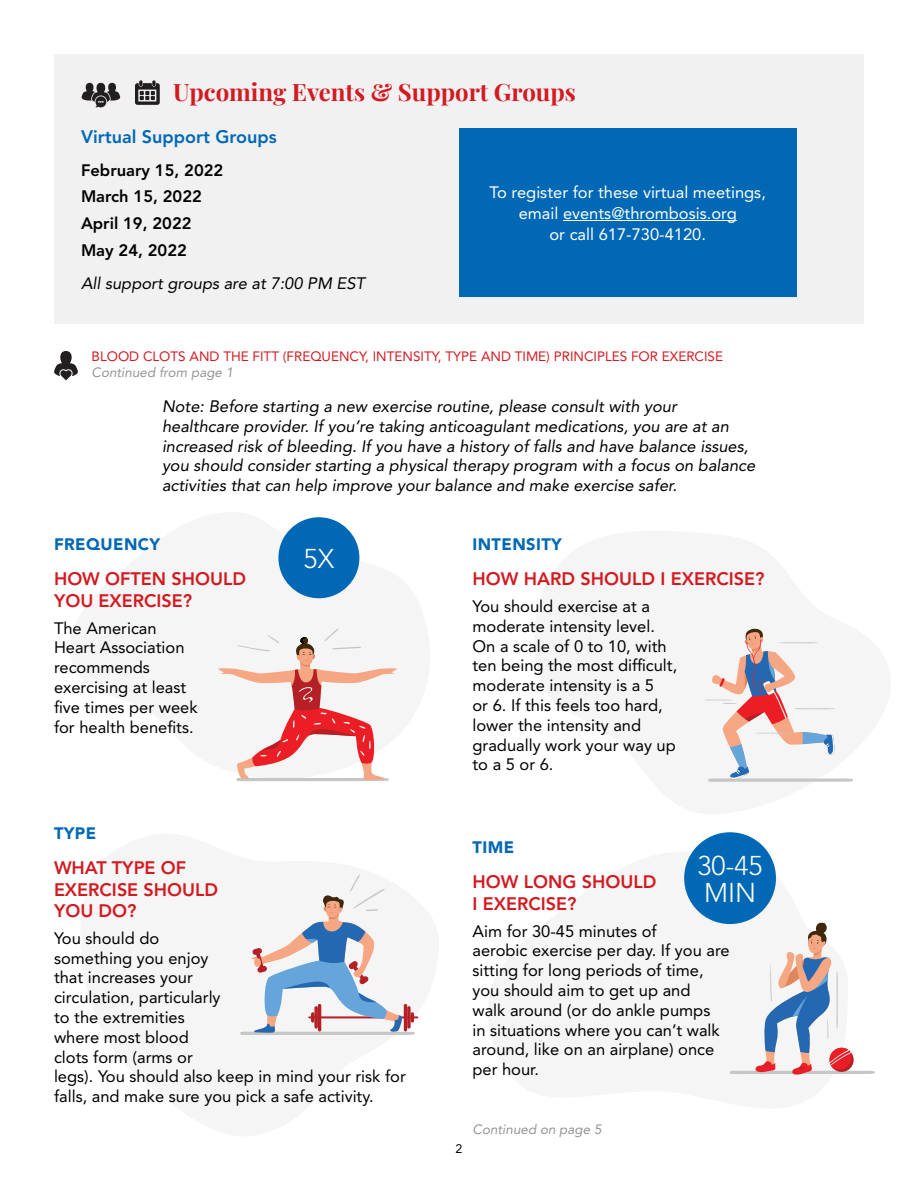
<style>
.page{position:relative;width:918px;height:1188px;background:#fff}
.page>*{position:absolute;margin:0;border:0;box-sizing:border-box;transform-origin:0 0}
.Infographic_number_2{font:300 27px/27px "Avenir LT Std";color:#fff}
.t1{font:700 24px "Playfair Display";color:#d31a21}
.H2_sp_above{font:800 18px/21.6px "Avenir LT Std";color:#d31a21}
.H3_Upcoming_Events{font:800 18px "Avenir LT Std";color:#0068b5}
.Answer___Paragraph{font:16.5px/19.8px "Avenir LT Std";color:#000}
.Answer___Paragraph-2{font:italic 16.5px/19.8px "Avenir LT Std";color:#000}
.Blue_box{font:16.5px/21px "Avenir LT Std";color:#fff;text-align:center}
.A_P_Bold_list{font:800 16.5px "Avenir LT Std";color:#000}
.A_P_X2_above{font:italic 16.5px "Avenir LT Std";color:#000}
.Infographic_topic_2{font:900 16.5px "Avenir LT Std";letter-spacing:.025em;color:#0068b5}
.Article_title_contin{font:13.5px/16.2px "Avenir LT Std";color:#d31a21}
.Article_title_contin-2{font:italic 13.5px "Avenir LT Std";color:#939598}
.t2{font:12.3px "Avenir LT Std";color:#000}
.s1{font-style:italic;color:#939598}
</style>
<div class="page">
<svg style="left:218px;top:629px;width:179px;height:152px"></svg>
<svg style="left:704px;top:629px;width:149px;height:152px"></svg>
<hr style="left:308px;top:1016px;width:110px;height:2px;background:#b52026">
<svg style="left:240px;top:875px;width:175px;height:160px"></svg>
<svg style="left:730px;top:923px;width:145px;height:151px"></svg>
<div style="left:54px;top:55px;width:810px;height:269px;background:#f1f1f2"></div>
<svg style="left:135px;top:80px;width:25px;height:25px"></svg>
<svg style="left:82px;top:83px;width:38px;height:24px"></svg>
<div style="left:459px;top:128px;width:337px;height:169px;background:#0068b5"></div>
<hr style="left:563px;top:220px;width:174px;height:1px;background:#fff">
<svg style="left:54px;top:351px;width:24px;height:29px"></svg>
<div style="left:278px;top:517px;width:81px;height:81px;background:#0068b5;border-radius:50%"></div>
<div style="left:684px;top:832px;width:92px;height:92px;background:#0068b5;border-radius:50%"></div>
<h1 class="t1" style="left:173px;top:74px;width:404px">Upcoming Events &amp; Support Groups</h1>
<p class="H3_Upcoming_Events" style="left:81px;top:126px;width:197px">Virtual Support Groups</p>
<p class="A_P_Bold_list" style="left:81px;top:160px;width:144px">February 15, 2022</p>
<p class="A_P_Bold_list" style="left:81px;top:187px;width:122px">March 15, 2022</p>
<p class="A_P_Bold_list" style="left:81px;top:213px;width:112px">April 19, 2022</p>
<p class="A_P_Bold_list" style="left:81px;top:240px;width:107px">May 24, 2022</p>
<p class="A_P_X2_above" style="left:81px;top:274px;width:286px">All support groups are at 7:00 PM EST</p>
<p class="Blue_box" style="left:490px;top:182px;width:278px">To register for these virtual meetings, email events@thrombosis.org<br>or call 617-730-4120.</p>
<p class="Article_title_contin" style="left:92px;top:349px;width:633px">BLOOD CLOTS AND THE FITT (FREQUENCY, INTENSITY, TYPE AND TIME) PRINCIPLES FOR EXERCISE<br><span class="s1">Continued from page 1</span></p>
<p class="Answer___Paragraph-2" style="left:162px;top:397px;width:595px">Note: Before starting a new exercise routine, please consult with your healthcare provider. If you’re taking anticoagulant medications, you are at an increased risk of bleeding. If you have a history of falls and have balance issues, you should consider starting a physical therapy program with a focus on balance activities that can help improve your balance and make exercise safer.</p>
<p class="Infographic_topic_2" style="left:54px;top:535px;width:108px">FREQUENCY</p>
<h2 class="H2_sp_above" style="left:54px;top:568px;width:194px">HOW OFTEN SHOULD<br>YOU EXERCISE?</h2>
<p class="Answer___Paragraph" style="left:54px;top:618px;width:145px">The American<br>Heart Association recommends exercising at least five times per week for health benefits.</p>
<p class="Infographic_number_2" style="left:304px;top:545px;width:32px">5X</p>
<p class="Infographic_topic_2" style="left:54px;top:823px;width:44px">TYPE</p>
<h2 class="H2_sp_above" style="left:54px;top:857px;width:166px">WHAT TYPE OF<br>EXERCISE SHOULD<br>YOU DO?</h2>
<p class="Answer___Paragraph" style="left:54px;top:928px;width:353px">You should do<br>something you enjoy<br>that increases your<br>circulation, particularly<br>to the extremities<br>where most blood<br>clots form (arms or<br>legs). You should also keep in mind your risk for falls, and make sure you pick a safe activity.</p>
<p class="Infographic_topic_2" style="left:472px;top:535px;width:91px">INTENSITY</p>
<h2 class="H2_sp_above" style="left:472px;top:568px;width:293px">HOW HARD SHOULD I EXERCISE?</h2>
<p class="Answer___Paragraph" style="left:472px;top:596px;width:206px">You should exercise at a moderate intensity level.<br>On a scale of 0 to 10, with ten being the most difficult, moderate intensity is a 5<br>or 6. If this feels too hard, lower the intensity and gradually work your way up to a 5 or 6.</p>
<p class="Infographic_topic_2" style="left:472px;top:838px;width:43px">TIME</p>
<h2 class="H2_sp_above" style="left:472px;top:871px;width:185px">HOW LONG SHOULD<br>I EXERCISE?</h2>
<p class="Answer___Paragraph" style="left:472px;top:921px;width:259px">Aim for 30-45 minutes of<br>aerobic exercise per day. If you are sitting for long periods of time, you should aim to get up and<br>walk around (or do ankle pumps<br>in situations where you can’t walk around, like on an airplane) once per hour.</p>
<p class="Infographic_number_2" style="left:698px;top:852px;width:67px">30-45<br>MIN</p>
<p class="t2" style="left:456px;top:1141px;width:8px">2</p>
<p class="Article_title_contin-2" style="left:472px;top:1121px;width:131px">Continued on page 5</p>
</div>
